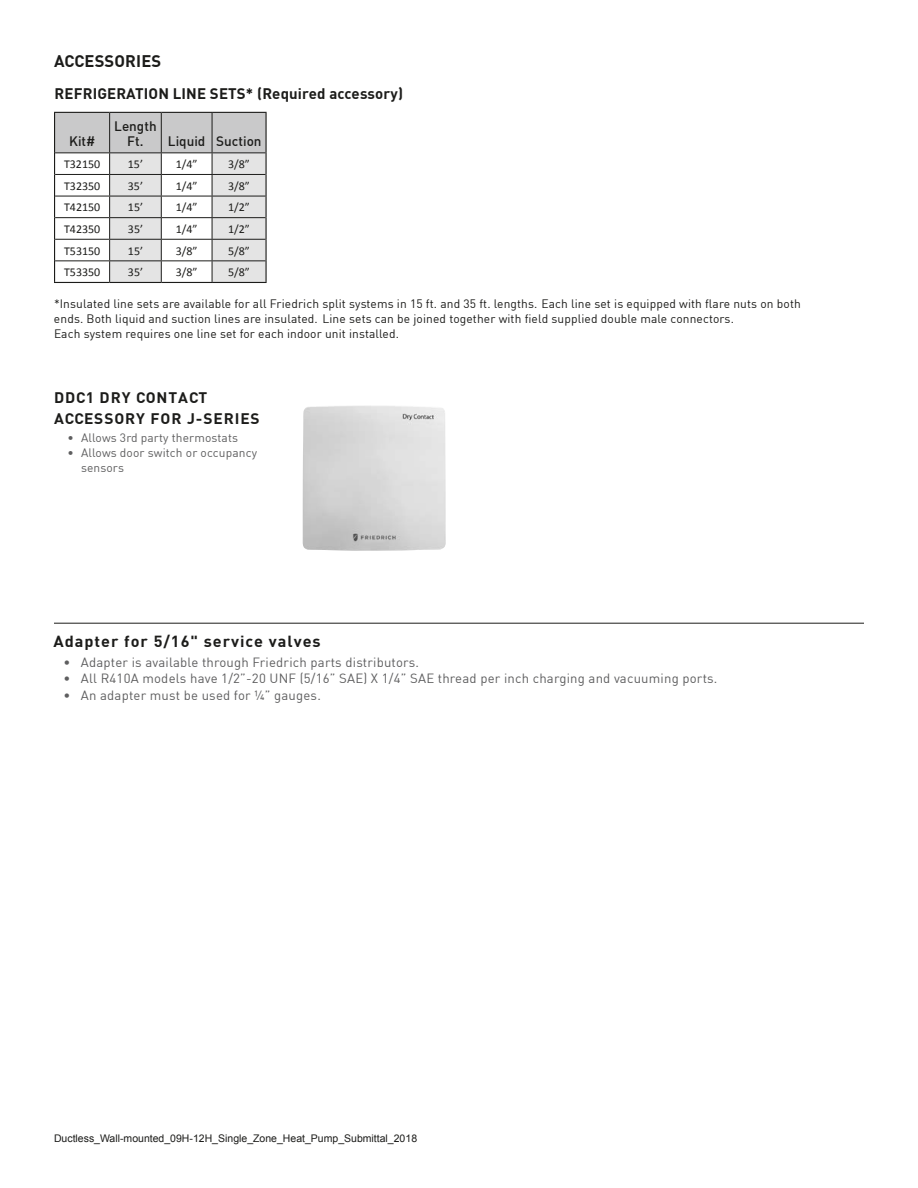
<style>
.page{position:relative;width:918px;height:1188px;background:#fff}
.page>*{position:absolute;margin:0;border:0;box-sizing:border-box;transform-origin:0 0}
.t1{font:700 16.5px "DIN";letter-spacing:.01em;color:#1c1c1a}
.t2{font:700 15.75px "DIN";letter-spacing:.06em;color:#1c1c1a}
.t3{font:700 15px "DIN";letter-spacing:.01em;color:#1c1c1a}
.t4{font:700 15px/21px "DIN";letter-spacing:.06em;color:#1c1c1a}
.t5{font:500 13.5px/15px "DIN";color:#1c1c1a}
.t6{font:13.2px "DIN";letter-spacing:.015em;color:#5e5e5f}
.t7{font:12px/15px "DIN";letter-spacing:.01em;color:#1c1c1a}
.t8{font:12px "Calibri";color:#1c1c1a}
.t9{font:12px/15px "DIN";letter-spacing:.01em;color:#5e5e5f}
.t10{font:10.5px "Arial";color:#1c1c1a}
</style>
<div class="page">
<hr style="left:54px;top:623px;width:810px;height:1px;background:#1c1c1a">
<hr style="left:212px;top:112px;width:55px;height:1px;background:#1c1c1a">
<hr style="left:265px;top:113px;width:2px;height:40px;background:#1c1c1a">
<hr style="left:265px;top:153px;width:2px;height:21px;background:#1c1c1a">
<hr style="left:265px;top:174px;width:2px;height:22px;background:#1c1c1a">
<hr style="left:265px;top:196px;width:2px;height:22px;background:#1c1c1a">
<hr style="left:265px;top:218px;width:2px;height:21px;background:#1c1c1a">
<hr style="left:265px;top:239px;width:2px;height:22px;background:#1c1c1a">
<hr style="left:265px;top:261px;width:2px;height:21px;background:#1c1c1a">
<hr style="left:54px;top:282px;width:56px;height:1px;background:#1c1c1a">
<hr style="left:110px;top:282px;width:51px;height:1px;background:#1c1c1a">
<hr style="left:161px;top:282px;width:51px;height:1px;background:#1c1c1a">
<hr style="left:212px;top:282px;width:55px;height:1px;background:#1c1c1a">
<svg style="left:54px;top:112px;width:212px;height:170px"></svg>
<img style="left:303px;top:405px;width:143px;height:146px">
<h1 class="t1" style="left:54px;top:50px;width:109px">ACCESSORIES</h1>
<p class="t3" style="left:55px;top:84px;width:350px">REFRIGERATION LINE SETS* (Required accessory)</p>
<p class="t5" style="left:69px;top:133px;width:28px">Kit#</p>
<p class="t5" style="left:127px;top:118px;width:136px;text-indent:-13px">Length<br>Ft. Liquid Suction</p>
<p class="t8" style="left:64px;top:157px;width:38px">T32150</p>
<p class="t8" style="left:128px;top:157px;width:17px">15’</p>
<p class="t8" style="left:176px;top:157px;width:23px">1/4”</p>
<p class="t8" style="left:228px;top:157px;width:23px">3/8”</p>
<p class="t8" style="left:64px;top:178px;width:38px">T32350</p>
<p class="t8" style="left:128px;top:178px;width:17px">35’</p>
<p class="t8" style="left:176px;top:178px;width:23px">1/4”</p>
<p class="t8" style="left:228px;top:178px;width:23px">3/8”</p>
<p class="t8" style="left:64px;top:200px;width:38px">T42150</p>
<p class="t8" style="left:128px;top:200px;width:17px">15’</p>
<p class="t8" style="left:176px;top:200px;width:23px">1/4”</p>
<p class="t8" style="left:228px;top:200px;width:23px">1/2”</p>
<p class="t8" style="left:64px;top:221px;width:38px">T42350</p>
<p class="t8" style="left:128px;top:221px;width:17px">35’</p>
<p class="t8" style="left:176px;top:221px;width:23px">1/4”</p>
<p class="t8" style="left:228px;top:221px;width:23px">1/2”</p>
<p class="t8" style="left:64px;top:243px;width:38px">T53150</p>
<p class="t8" style="left:128px;top:243px;width:17px">15’</p>
<p class="t8" style="left:176px;top:243px;width:23px">3/8”</p>
<p class="t8" style="left:228px;top:243px;width:23px">5/8”</p>
<p class="t8" style="left:64px;top:264px;width:38px">T53350</p>
<p class="t8" style="left:128px;top:264px;width:17px">35’</p>
<p class="t8" style="left:176px;top:264px;width:23px">3/8”</p>
<p class="t8" style="left:228px;top:264px;width:23px">5/8”</p>
<p class="t7" style="left:54px;top:296px;width:748px">*Insulated line sets are available for all Friedrich split systems in 15 ft. and 35 ft. lengths. Each line set is equipped with flare nuts on both ends. Both liquid and suction lines are insulated. Line sets can be joined together with field supplied double male connectors.<br>Each system requires one line set for each indoor unit installed.</p>
<p class="t4" style="left:54px;top:387px;width:207px">DDC1 DRY CONTACT<br>ACCESSORY FOR J-SERIES</p>
<p class="t9" style="left:68px;top:430px;width:172px">• Allows 3rd party thermostats</p>
<p class="t9" style="left:81px;top:445px;width:178px;text-indent:-14px">• Allows door switch or occupancy sensors</p>
<h2 class="t2" style="left:54px;top:631px;width:269px">Adapter for 5/16" service valves</h2>
<p class="t6" style="left:64px;top:654px;width:357px">• Adapter is available through Friedrich parts distributors.</p>
<p class="t6" style="left:64px;top:670px;width:655px">• All R410A models have 1/2”-20 UNF (5/16” SAE) X 1/4” SAE thread per inch charging and vacuuming ports.</p>
<p class="t6" style="left:64px;top:687px;width:259px">• An adapter must be used for ¼” gauges.</p>
<p class="t10" style="left:54px;top:1131px;width:365px">Ductless_Wall-mounted_09H-12H_Single_Zone_Heat_Pump_Submittal_2018</p>
</div>
